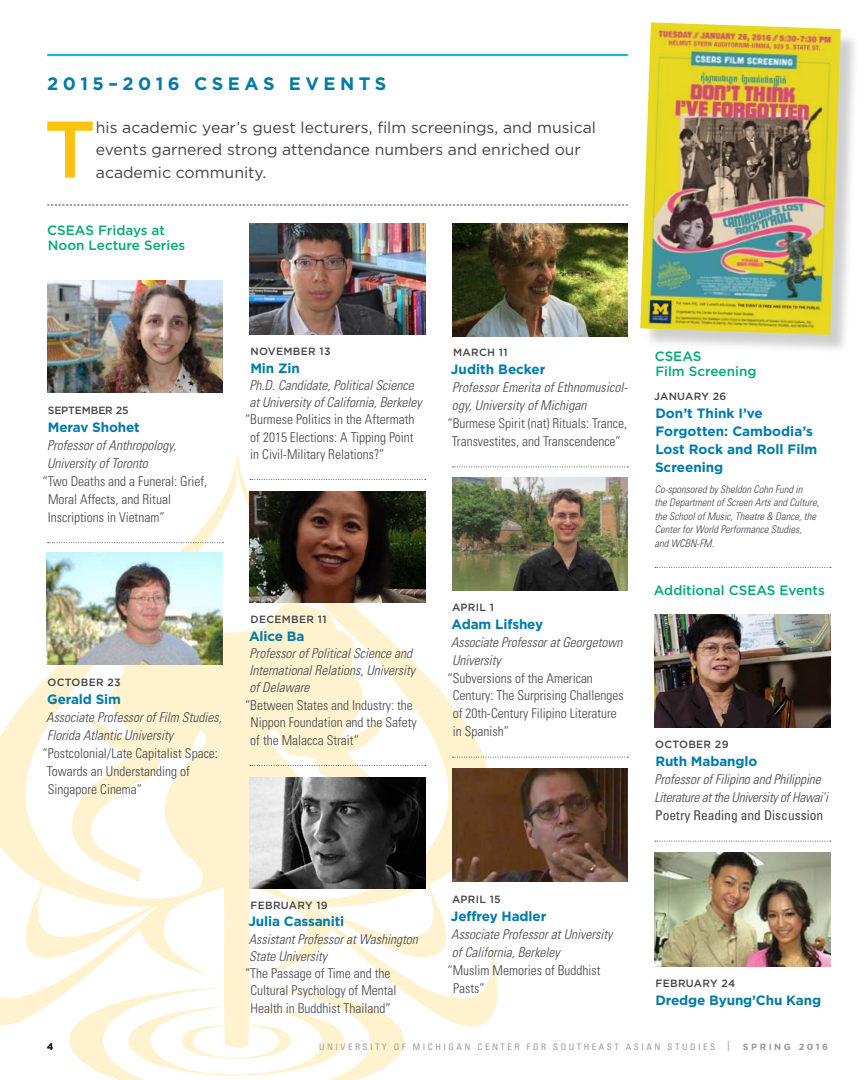
<style>
.page{position:relative;width:864px;height:1080px;background:#fff}
.page>*{position:absolute;margin:0;border:0;box-sizing:border-box;transform-origin:0 0}
.t1{font:500 80.1px "Gotham";color:#ffc20e}
.t2{font:700 18px "Gotham";letter-spacing:.25em;color:#017aa7}
.t3{font:15.75px/22.5px "Gotham";color:#43424a}
.t4{font:italic 14.25px "Estrangelo Edessa";color:#000}
.t5{font:300 condensed 13.5px/18px "Univers";color:#43424a}
.t6{font:italic 300 condensed 13.5px/18px "Univers";color:#43424a}
.t7{font:700 13.5px/18px "Gotham";letter-spacing:-.01em;color:#017aa7}
.t8{font:500 13.5px/15px "Gotham";color:#00a878}
.t9{font:condensed 13.5px "Univers";color:#43424a}
.t10{font:italic 300 condensed 10.5px/13.5px "Univers";color:#43424a}
.t11{font:500 10.5px "Gotham";letter-spacing:.03em;color:#43424a}
.t12{font:500 10.5px "Gotham";letter-spacing:-.01em;color:#43424a}
.t13{font:700 9.75px "Gotham";color:#000}
.t14{font:condensed 9px "Univers";letter-spacing:.28em;color:#9899a1}
.t15{font:700 9px "Gotham";letter-spacing:.28em;color:#9899a1}
.s1{font-size:13.5px}
</style>
<div class="page">
<svg style="left:0;top:455px;width:510px;height:572px"></svg>
<svg style="left:56px;top:987px;width:350px;height:93px"></svg>
<svg style="left:48px;top:542px;width:175px;height:1px"></svg>
<svg style="left:250px;top:479px;width:176px;height:1px"></svg>
<svg style="left:250px;top:765px;width:176px;height:1px"></svg>
<svg style="left:453px;top:467px;width:175px;height:1px"></svg>
<svg style="left:453px;top:757px;width:175px;height:1px"></svg>
<svg style="left:655px;top:567px;width:176px;height:1px"></svg>
<svg style="left:655px;top:841px;width:176px;height:1px"></svg>
<hr style="left:47px;top:54px;width:581px;height:2px;background:#21ade3">
<svg style="left:47px;top:205px;width:581px;height:1px"></svg>
<div style="left:644px;top:26px;width:216px;height:328px;background:#000;opacity:.19"></div>
<img style="left:640px;top:22px;width:201px;height:313px">
<img style="left:47px;top:281px;width:176px;height:111px">
<img style="left:47px;top:553px;width:175px;height:111px">
<img style="left:250px;top:491px;width:175px;height:111px">
<img style="left:250px;top:777px;width:175px;height:111px">
<img style="left:452px;top:223px;width:176px;height:114px">
<img style="left:452px;top:478px;width:176px;height:113px">
<img style="left:452px;top:768px;width:176px;height:114px">
<img style="left:655px;top:614px;width:175px;height:114px">
<img style="left:655px;top:853px;width:175px;height:113px">
<img style="left:250px;top:223px;width:175px;height:112px">
<h2 class="t2" style="left:47px;top:73px;width:340px">2015–2016 CSEAS EVENTS</h2>
<h1 class="t1" style="left:44px;top:104px;width:53px">T</h1>
<p class="t3" style="left:96px;top:116px;width:502px">his academic year’s guest lecturers, film screenings, and musical events garnered strong attendance numbers and enriched our academic community.</p>
<p class="t8" style="left:47px;top:222px;width:140px">CSEAS Fridays at<br>Noon Lecture Series</p>
<p class="t12" style="left:48px;top:404px;width:82px">SEPTEMBER 25</p>
<p class="t7" style="left:48px;top:418px;width:93px">Merav Shohet</p>
<p class="t6" style="left:47px;top:436px;width:131px">Professor of Anthropology,<br>University of Toronto</p>
<p class="t5" style="left:48px;top:472px;width:161px;text-indent:-5px">“Two Deaths and a Funeral: Grief,<br>Moral Affects, and Ritual<br>Inscriptions in Vietnam”</p>
<p class="t11" style="left:251px;top:345px;width:81px">NOVEMBER 13</p>
<p class="t7" style="left:250px;top:358px;width:51px">Min Zin</p>
<p class="t6" style="left:249px;top:376px;width:174px;line-height:17.2px">Ph.D. Candidate, Political Science at University of California, Berkeley</p>
<p class="t5" style="left:250px;top:411px;width:166px;line-height:17.2px;text-align:justify;text-indent:-5px">“Burmese Politics in the Aftermath of 2015 Elections: A Tipping Point in Civil-Military Relations?”</p>
<p class="t11" style="left:48px;top:677px;width:75px">OCTOBER 23</p>
<p class="t7" style="left:47px;top:690px;width:75px">Gerald Sim</p>
<p class="t6" style="left:46px;top:708px;width:177px">Associate Professor of Film Studies,<br>Florida Atlantic University</p>
<p class="t5" style="left:47px;top:744px;width:173px;text-indent:-4px">“Postcolonial/Late Capitalist Space:<br>Towards an Understanding of<br>Singapore Cinema”</p>
<p class="t11" style="left:251px;top:613px;width:77px">DECEMBER 11</p>
<p class="t7" style="left:249px;top:626px;width:57px">Alice Ba</p>
<p class="t6" style="left:249px;top:644px;width:167px;line-height:17.2px">Professor of Political Science and<br>International Relations, University of Delaware</p>
<p class="t5" style="left:250px;top:696px;width:168px;line-height:17.5px;text-indent:-5px">“Between States and Industry: the<br>Nippon Foundation and the Safety of the Malacca Strait”</p>
<p class="t11" style="left:453px;top:347px;width:56px">MARCH 11</p>
<p class="t7" style="left:451px;top:360px;width:96px">Judith Becker</p>
<p class="t6" style="left:452px;top:378px;width:177px">Professor Emerita of Ethnomusicol&shy;ogy, University of Michigan</p>
<p class="t5" style="left:448px;top:414px;width:181px;text-align:center">“Burmese Spirit (nat) Rituals: Trance,<br>Transvestites, and Transcendence”</p>
<p class="t8" style="left:655px;top:348px;width:103px">CSEAS<br>Film Screening</p>
<p class="t11" style="left:654px;top:391px;width:74px">JANUARY 26</p>
<p class="t7" style="left:655px;top:404px;width:164px">Don’t Think I’ve<br>Forgotten: Cambodia’s<br>Lost Rock and Roll Film<br>Screening</p>
<p class="t10" style="left:655px;top:482px;width:166px">Co-sponsored by Sheldon Cohn Fund in<br>the Department of Screen Arts and Culture, the School of Music, Theatre &amp; Dance, the Center for World Performance Studies,<br>and WCBN-FM.</p>
<p class="t8" style="left:654px;top:583px;width:172px">Additional CSEAS Events</p>
<p class="t4" style="left:619px;top:515px;width:250px">Professor of Filipino and Philippine Literatu</p>
<p class="t11" style="left:452px;top:601px;width:43px">APRIL 1</p>
<p class="t7" style="left:452px;top:614px;width:93px">Adam Lifshey</p>
<p class="t6" style="left:451px;top:633px;width:173px">Associate Professor at Georgetown<br>University</p>
<p class="t5" style="left:453px;top:669px;width:173px;text-indent:-5px">“Subversions of the American<br>Century: The Surprising Challenges of 20th-Century Filipino Literature in Spanish”</p>
<p class="t11" style="left:655px;top:739px;width:75px">OCTOBER 29</p>
<p class="t7" style="left:655px;top:752px;width:103px">Ruth Mabanglo</p>
<p class="t6" style="left:655px;top:771px;width:175px">Professor of Filipino and Philippine<br>Literature at the University of Hawai’i</p>
<p class="t9" style="left:655px;top:807px;width:169px">Poetry Reading and Discussion</p>
<p class="t11" style="left:251px;top:899px;width:79px">FEBRUARY 19</p>
<p class="t7" style="left:248px;top:912px;width:97px">Julia Cassaniti</p>
<p class="t6" style="left:249px;top:930px;width:171px;line-height:17.2px">Assistant Professor at Washington<br>State University</p>
<p class="t5" style="left:245px;top:965px;width:153px;line-height:17.2px;text-align:center">“The Passage of Time and the<br>Cultural Psychology of Mental<br>Health in Buddhist Thailand”</p>
<p class="t11" style="left:452px;top:893px;width:50px">APRIL 15</p>
<p class="t7" style="left:451px;top:907px;width:97px">Jeffrey Hadler</p>
<p class="t6" style="left:451px;top:925px;width:163px">Associate Professor at University of California, Berkeley</p>
<p class="t5" style="left:453px;top:961px;width:149px;text-indent:-6px">“Muslim Memories of Buddhist<br>Pasts”</p>
<p class="t11" style="left:656px;top:977px;width:81px">FEBRUARY 24</p>
<p class="t7" style="left:655px;top:991px;width:167px">Dredge Byung’Chu Kang</p>
<p class="t13" style="left:47px;top:1041px;width:8px">4</p>
<p class="t14" style="left:319px;top:1041px;width:413px">UNIVERSITY OF MICHIGAN CENTER FOR SOUTHEAST ASIAN STUDIES <span class="s1">|</span></p>
<p class="t15" style="left:743px;top:1041px;width:87px">SPRING 2016</p>
</div>
